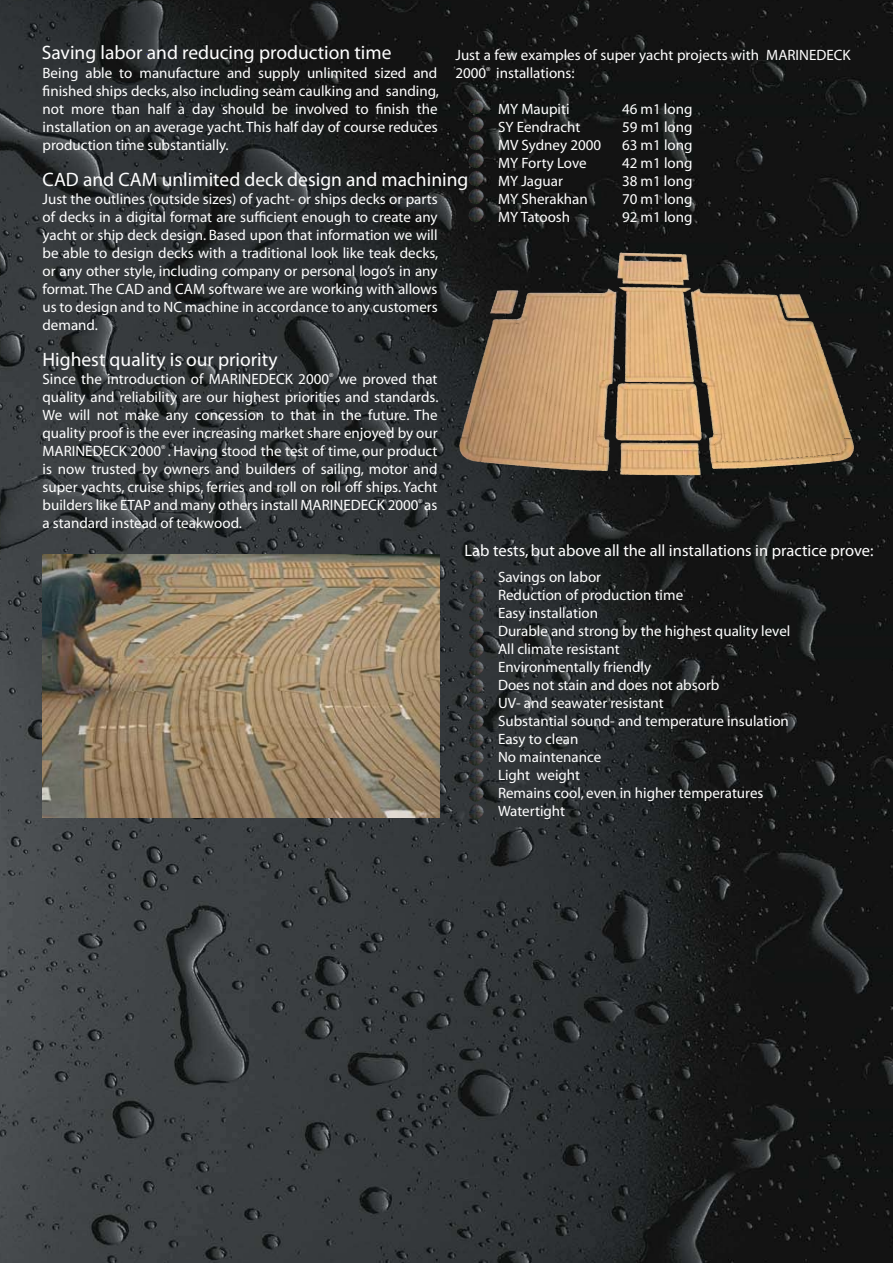
<style>
.page{position:relative;width:893px;height:1263px;background:#fff}
.page>*{position:absolute;margin:0;border:0;box-sizing:border-box;transform-origin:0 0}
.t1{font:600 condensed 19.5px "Myriad";color:#fff}
.t2{font:600 condensed 16.5px "Myriad";color:#fff}
.t3{font:15px/18px "Myriad";color:#fff;text-align:justify}
</style>
<div class="page">
<img style="left:0;top:0;width:893px;height:1263px">
<img style="left:43px;top:555px;width:396px;height:262px">
<img style="left:468px;top:99px;width:16px;height:15px">
<img style="left:468px;top:117px;width:16px;height:15px">
<img style="left:468px;top:135px;width:16px;height:15px">
<img style="left:468px;top:153px;width:16px;height:15px">
<img style="left:468px;top:171px;width:16px;height:15px">
<img style="left:468px;top:189px;width:16px;height:15px">
<img style="left:468px;top:207px;width:16px;height:15px">
<img style="left:468px;top:570px;width:16px;height:16px">
<img style="left:468px;top:588px;width:16px;height:16px">
<img style="left:468px;top:606px;width:16px;height:16px">
<img style="left:468px;top:624px;width:16px;height:16px">
<img style="left:468px;top:642px;width:16px;height:16px">
<img style="left:468px;top:660px;width:16px;height:16px">
<img style="left:468px;top:678px;width:16px;height:16px">
<img style="left:468px;top:696px;width:16px;height:16px">
<img style="left:468px;top:714px;width:16px;height:16px">
<img style="left:468px;top:732px;width:16px;height:16px">
<img style="left:468px;top:750px;width:16px;height:16px">
<img style="left:468px;top:768px;width:16px;height:16px">
<img style="left:468px;top:786px;width:16px;height:16px">
<img style="left:468px;top:804px;width:16px;height:16px">
<img style="left:617px;top:252px;width:72px;height:33px">
<p class="t1" style="left:42px;top:40px;width:351px">Saving labor and reducing production time</p>
<p class="t3" style="left:43px;top:64px;width:398px">Being able to manufacture and supply unlimited sized and finished ships decks, also including seam caulking and sanding, not more than half a day should be involved to finish the installation on an average yacht. This half day of course reduces production time substantially.</p>
<p class="t1" style="left:43px;top:167px;width:427px">CAD and CAM unlimited deck design and machining</p>
<p class="t3" style="left:43px;top:190px;width:397px">Just the outlines (outside sizes) of yacht- or ships decks or parts of decks in a digital format are sufficient enough to create any yacht or ship deck design. Based upon that information we will be able to design decks with a traditional look like teak decks, or any other style, including company or personal logo’s in any format. The CAD and CAM software we are working with allows us to design and to NC machine in accordance to any customers demand.</p>
<p class="t1" style="left:43px;top:347px;width:237px">Highest quality is our priority</p>
<p class="t3" style="left:43px;top:370px;width:397px">Since the introduction of MARINEDECK 2000<sup>®</sup> we proved that quality and reliability are our highest priorities and standards.<br>We will not make any concession to that in the future. The quality proof is the ever increasing market share enjoyed by our MARINEDECK 2000<sup>®</sup> . Having stood the test of time, our product is now trusted by owners and builders of sailing, motor and super yachts, cruise ships, ferries and roll on roll off ships. Yacht builders like ETAP and many others install MARINEDECK 2000<sup>®</sup> as a standard instead of teakwood.</p>
<p class="t3" style="left:455px;top:46px;width:397px">Just a few examples of super yacht projects with MARINEDECK<br>2000<sup>®</sup> installations:</p>
<p class="t3" style="left:498px;top:100px;width:73px">MY Maupiti</p>
<p class="t3" style="left:622px;top:100px;width:72px">46 m1 long</p>
<p class="t3" style="left:498px;top:118px;width:84px">SY Eendracht</p>
<p class="t3" style="left:622px;top:118px;width:72px">59 m1 long</p>
<p class="t3" style="left:498px;top:136px;width:105px">MV Sydney 2000</p>
<p class="t3" style="left:622px;top:136px;width:72px">63 m1 long</p>
<p class="t3" style="left:498px;top:154px;width:90px">MY Forty Love</p>
<p class="t3" style="left:622px;top:154px;width:72px">42 m1 long</p>
<p class="t3" style="left:498px;top:172px;width:66px">MY Jaguar</p>
<p class="t3" style="left:622px;top:172px;width:72px">38 m1 long</p>
<p class="t3" style="left:498px;top:190px;width:91px">MY Sherakhan</p>
<p class="t3" style="left:622px;top:190px;width:72px">70 m1 long</p>
<p class="t3" style="left:498px;top:208px;width:74px">MY Tatoosh</p>
<p class="t3" style="left:622px;top:208px;width:72px">92 m1 long</p>
<p class="t2" style="left:464px;top:540px;width:411px">Lab tests, but above all the all installations in practice prove:</p>
<p class="t3" style="left:498px;top:568px;width:294px;text-align:left">Savings on labor<br>Reduction of production time<br>Easy installation<br>Durable and strong by the highest quality level<br>All climate resistant<br>Environmentally friendly<br>Does not stain and does not absorb<br>UV- and seawater resistant<br>Substantial sound- and temperature insulation<br>Easy to clean<br>No maintenance<br>Light weight<br>Remains cool, even in higher temperatures<br>Watertight</p>
</div>
